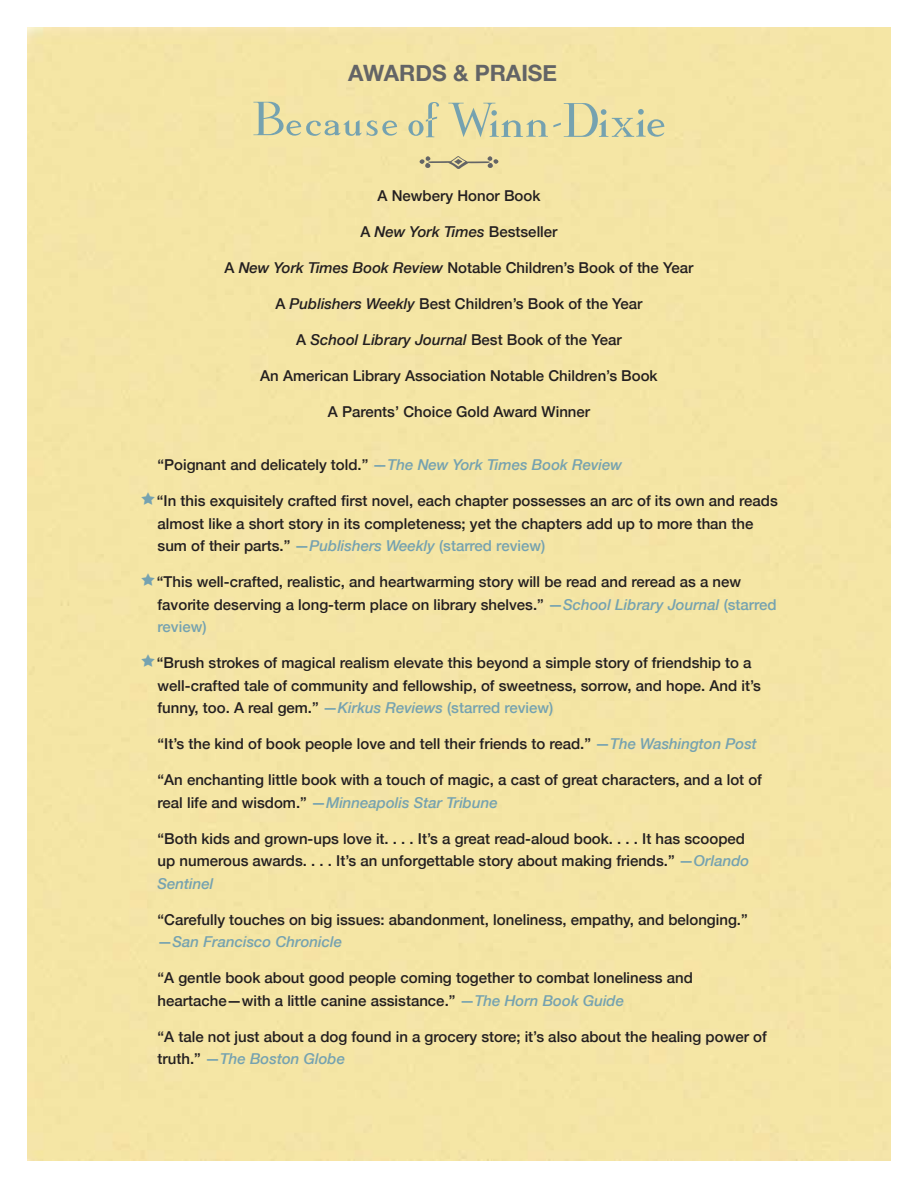
<style>
.page{position:relative;width:918px;height:1188px;background:#fff}
.page>*{position:absolute;margin:0;border:0;box-sizing:border-box;transform-origin:0 0}
.t1{font:700 22.5px "Helvetica Neue";color:#636466}
.t2{font:500 15px/22.5px "Helvetica Neue";color:#231f20}
.t3{font:italic 500 15px "Helvetica Neue";color:#231f20}
.s1{font-style:normal}
.s2{font-style:italic}
.s3{color:#75a2b0}
.s4{font-style:italic;color:#75a2b0}
</style>
<div class="page">
<svg style="left:253px;top:102px;width:144px;height:34px;background:#dcd8a6"></svg>
<svg style="left:408px;top:102px;width:31px;height:35px"></svg>
<svg style="left:448px;top:103px;width:216px;height:34px;background:#d8d6a7"></svg>
<svg style="left:420px;top:156px;width:78px;height:13px"></svg>
<svg style="left:142px;top:492px;width:13px;height:13px"></svg>
<svg style="left:142px;top:573px;width:13px;height:13px"></svg>
<svg style="left:142px;top:654px;width:13px;height:13px"></svg>
<h1 class="t1" style="left:348px;top:55px;width:210px">AWARDS &amp; PRAISE</h1>
<p class="t2" style="left:378px;top:184px;width:164px">A Newbery Honor Book</p>
<p class="t3" style="left:360px;top:219px;width:199px"><span class="s1">A</span> New York Times <span class="s1">Bestseller</span></p>
<p class="t2" style="left:225px;top:256px;width:470px">A <span class="s2">New York Times Book Review</span> Notable Children’s Book of the Year</p>
<p class="t2" style="left:275px;top:292px;width:369px">A <span class="s2">Publishers Weekly</span> Best Children’s Book of the Year</p>
<p class="t3" style="left:296px;top:327px;width:327px"><span class="s1">A</span> School Library Journal <span class="s1">Best Book of the Year</span></p>
<p class="t2" style="left:260px;top:364px;width:399px">An American Library Association Notable Children’s Book</p>
<p class="t2" style="left:328px;top:400px;width:264px">A Parents’ Choice Gold Award Winner</p>
<p class="t2" style="left:158px;top:453px;width:466px">“Poignant and delicately told.” <span class="s3">—</span><span class="s4">The New York Times Book Review</span></p>
<p class="t2" style="left:157px;top:489px;width:622px">“In this exquisitely crafted first novel, each chapter possesses an arc of its own and reads almost like a short story in its completeness; yet the chapters add up to more than the sum of their parts.” <span class="s3">—</span><span class="s4">Publishers Weekly</span> <span class="s3">(starred review)</span></p>
<p class="t2" style="left:157px;top:570px;width:621px">“This well-crafted, realistic, and heartwarming story will be read and reread as a new favorite deserving a long-term place on library shelves.” <span class="s3">—</span><span class="s4">School Library Journal</span> <span class="s3">(starred review)</span></p>
<p class="t2" style="left:157px;top:651px;width:605px">“Brush strokes of magical realism elevate this beyond a simple story of friendship to a well-crafted tale of community and fellowship, of sweetness, sorrow, and hope. And it’s funny, too. A real gem.” <span class="s3">—</span><span class="s4">Kirkus Reviews</span> <span class="s3">(starred review)</span></p>
<p class="t2" style="left:158px;top:732px;width:601px">“It’s the kind of book people love and tell their friends to read.” <span class="s3">—</span><span class="s4">The Washington Post</span></p>
<p class="t2" style="left:158px;top:768px;width:606px">“An enchanting little book with a touch of magic, a cast of great characters, and a lot of real life and wisdom.” <span class="s3">—</span><span class="s4">Minneapolis Star Tribune</span></p>
<p class="t2" style="left:158px;top:826px;width:593px">“Both kids and grown-ups love it. . . . It’s a great read-aloud book. . . . It has scooped up numerous awards. . . . It’s an unforgettable story about making friends.” <span class="s3">—</span><span class="s4">Orlando<br>Sentinel</span></p>
<p class="t2" style="left:158px;top:907px;width:592px">“Carefully touches on big issues: abandonment, loneliness, empathy, and belonging.” <span class="s3">—</span><span class="s4">San Francisco Chronicle</span></p>
<p class="t2" style="left:158px;top:966px;width:537px">“A gentle book about good people coming together to combat loneliness and heartache—with a little canine assistance.” <span class="s3">—</span><span class="s4">The Horn Book Guide</span></p>
<p class="t2" style="left:158px;top:1024px;width:611px">“A tale not just about a dog found in a grocery store; it’s also about the healing power of truth.” <span class="s3">—</span><span class="s4">The Boston Globe</span></p>
</div>
